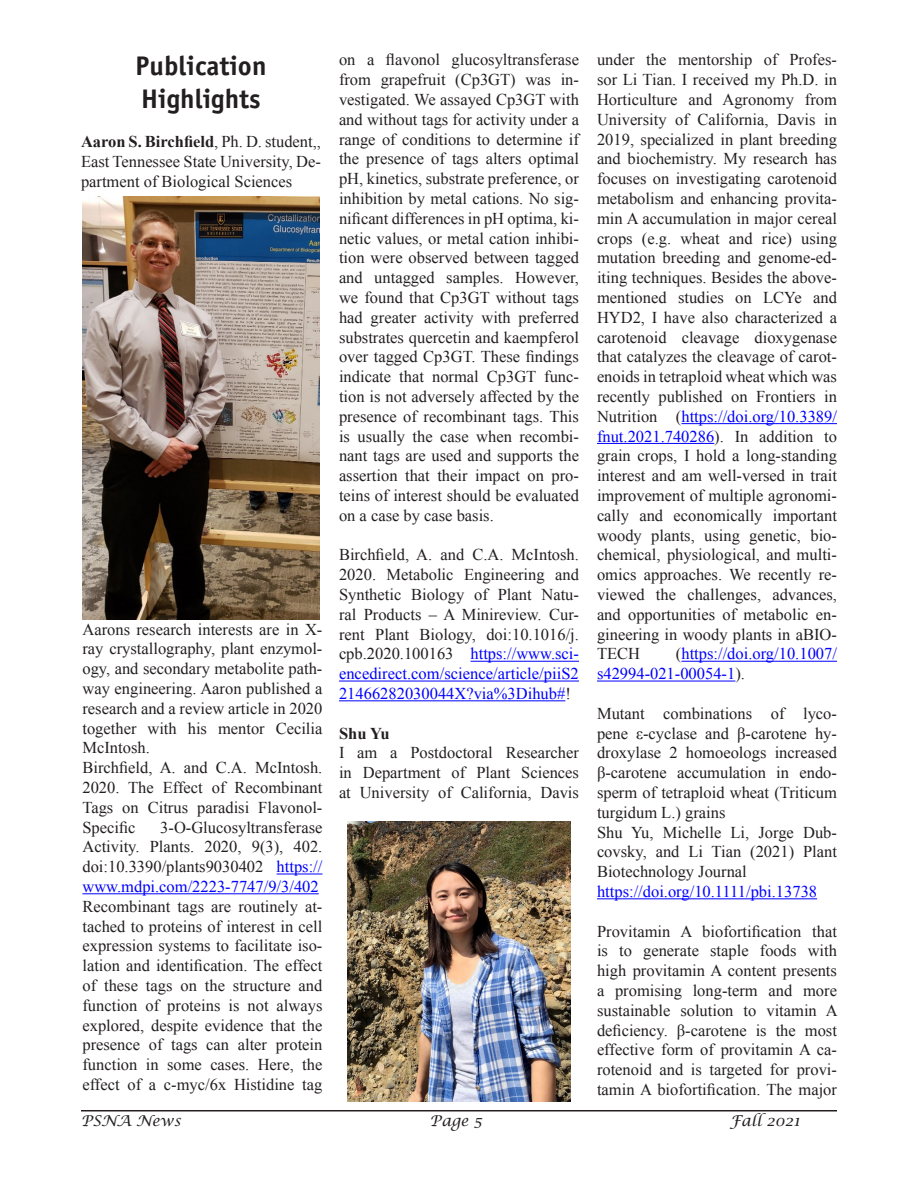
<style>
.page{position:relative;width:918px;height:1188px;background:#fff}
.page>*{position:absolute;margin:0;border:0;box-sizing:border-box;transform-origin:0 0}
.Header_column{font:700 27px/32.4px "Officina Sans";color:#231f20}
.Body_text_PSNA{font:16.5px/19.8px "Times New Roman";color:#231f20;text-align:justify}
.Body_text_PSNA-2{font:16.5px/19.8px "Times New Roman";color:#00f}
.Body_text_PSNA-3{font:700 16.5px "Times New Roman";color:#231f20}
.t1{font:italic 15px "Lucida Calligraphy";color:#231f20}
.s1{font-weight:700}
.s2{color:#00f}
.s3{color:#231f20}
</style>
<div class="page">
<hr style="left:81px;top:1110px;width:756px;height:2px;background:#231f20">
<img style="left:82px;top:197px;width:238px;height:423px">
<hr style="left:277px;top:874px;width:45px;height:1px;background:#00f">
<hr style="left:82px;top:893px;width:237px;height:1px;background:#00f">
<hr style="left:471px;top:661px;width:108px;height:1px;background:#00f">
<hr style="left:339px;top:681px;width:240px;height:1px;background:#00f">
<hr style="left:339px;top:700px;width:226px;height:1px;background:#00f">
<hr style="left:681px;top:423px;width:156px;height:1px;background:#00f">
<hr style="left:597px;top:443px;width:117px;height:1px;background:#00f">
<hr style="left:681px;top:661px;width:156px;height:1px;background:#00f">
<hr style="left:597px;top:681px;width:138px;height:1px;background:#00f">
<hr style="left:597px;top:898px;width:220px;height:1px;background:#00f">
<img style="left:347px;top:822px;width:224px;height:280px">
<p class="Header_column" style="left:135px;top:50px;width:133px">Publication<br>Highlights</p>
<p class="Body_text_PSNA" style="left:81px;top:132px;width:242px"><span class="s1">Aaron S. Birchfield</span>, Ph. D. student,, East Tennessee State University, De&shy;partment of Biological Sciences</p>
<p class="Body_text_PSNA" style="left:82px;top:619px;width:242px">Aarons research interests are in X&shy;ray crystallography, plant enzymol&shy;ogy, and secondary metabolite path&shy;way engineering. Aaron published a research and a review article in 2020 together with his mentor Cecilia McIntosh.</p>
<p class="Body_text_PSNA" style="left:82px;top:758px;width:242px">Birchfield, A. and C.A. McIntosh.<br>2020. The Effect of Recombinant Tags on Citrus paradisi Flavonol-Specific</p>
<p class="Body_text_PSNA" style="left:82px;top:817px;width:242px;text-indent:78px">3-O-Glucosyltransferase Activity. Plants. 2020, 9(3), 402. doi:10.3390/plants9030402 <span class="s2">https:// www.mdpi.com/2223-7747/9/3/402</span></p>
<p class="Body_text_PSNA" style="left:82px;top:896px;width:242px">Recombinant tags are routinely at&shy;tached to proteins of interest in cell expression systems to facilitate iso&shy;lation and identification. The effect of these tags on the structure and function of proteins is not always explored, despite evidence that the presence of tags can alter protein function in some cases. Here, the effect of a c-myc/6x Histidine tag</p>
<p class="Body_text_PSNA" style="left:339px;top:50px;width:242px">on a flavonol glucosyltransferase from grapefruit (Cp3GT) was in&shy;vestigated. We assayed Cp3GT with and without tags for activity under a range of conditions to determine if the presence of tags alters optimal pH, kinetics, substrate preference, or inhibition by metal cations. No sig&shy;nificant differences in pH optima, ki&shy;netic values, or metal cation inhibi&shy;tion were observed between tagged and untagged samples. However, we found that Cp3GT without tags had greater activity with preferred substrates quercetin and kaempferol over tagged Cp3GT. These findings indicate that normal Cp3GT func&shy;tion is not adversely affected by the presence of recombinant tags. This is usually the case when recombi&shy;nant tags are used and supports the assertion that their impact on pro&shy;teins of interest should be evaluated on a case by case basis.</p>
<p class="Body_text_PSNA" style="left:339px;top:545px;width:242px">Birchfield, A. and C.A. McIntosh.<br>2020. Metabolic Engineering and Synthetic Biology of Plant Natu&shy;ral Products – A Minireview. Cur&shy;rent Plant Biology, doi:10.1016/j. cpb.2020.100163 <span class="s2">https://www.sci&shy;encedirect.com/science/article/piiS2<br>21466282030044X?via%3Dihub#</span>!</p>
<p class="Body_text_PSNA-3" style="left:339px;top:722px;width:52px">Shu Yu</p>
<p class="Body_text_PSNA" style="left:339px;top:743px;width:242px">I am a Postdoctoral Researcher in Department of Plant Sciences at University of California, Davis</p>
<p class="Body_text_PSNA" style="left:597px;top:50px;width:242px">under the mentorship of Profes&shy;sor Li Tian. I received my Ph.D. in Horticulture and Agronomy from University of California, Davis in 2019, specialized in plant breeding and biochemistry. My research has focuses on investigating carotenoid metabolism and enhancing provita&shy;min A accumulation in major cereal crops (e.g. wheat and rice) using mutation breeding and genome-ed&shy;iting techniques. Besides the above&shy;mentioned studies on LCYe and HYD2, I have also characterized a carotenoid cleavage dioxygenase that catalyzes the cleavage of carot&shy;enoids in tetraploid wheat which was recently published on Frontiers in Nutrition (<span class="s2">https://doi.org/10.3389/ fnut.2021.740286</span>). In addition to grain crops, I hold a long-standing interest and am well-versed in trait improvement of multiple agronomi&shy;cally and economically important woody plants, using genetic, bio&shy;chemical, physiological, and multi&shy;omics approaches. We recently re&shy;viewed the challenges, advances, and opportunities of metabolic en&shy;gineering in woody plants in aBIO-TECH</p>
<p class="Body_text_PSNA-2" style="left:597px;top:644px;width:242px;text-indent:79px"><span class="s3">(</span>https://doi.org/10.1007/ s42994-021-00054-1<span class="s3">).</span></p>
<p class="Body_text_PSNA" style="left:597px;top:703px;width:242px">Mutant combinations of lyco&shy;pene ε-cyclase and β-carotene hy&shy;droxylase 2 homoeologs increased β-carotene accumulation in endo&shy;sperm of tetraploid wheat (Triticum turgidum L.) grains</p>
<p class="Body_text_PSNA" style="left:597px;top:822px;width:242px">Shu Yu, Michelle Li, Jorge Dub&shy;covsky, and Li Tian (2021) Plant Biotechnology Journal</p>
<p class="Body_text_PSNA-2" style="left:597px;top:881px;width:222px">https://doi.org/10.1111/pbi.13738</p>
<p class="Body_text_PSNA" style="left:597px;top:921px;width:242px">Provitamin A biofortification that is to generate staple foods with high provitamin A content presents a promising long-term and more sustainable solution to vitamin A deficiency. β-carotene is the most effective form of provitamin A ca&shy;rotenoid and is targeted for provi&shy;tamin A biofortification. The major</p>
<p class="t1" style="left:81px;top:1112px;width:101px">PSNA News</p>
<p class="t1" style="left:430px;top:1112px;width:53px">Page 5</p>
<p class="t1" style="left:730px;top:1112px;width:72px">Fall 2021</p>
</div>
